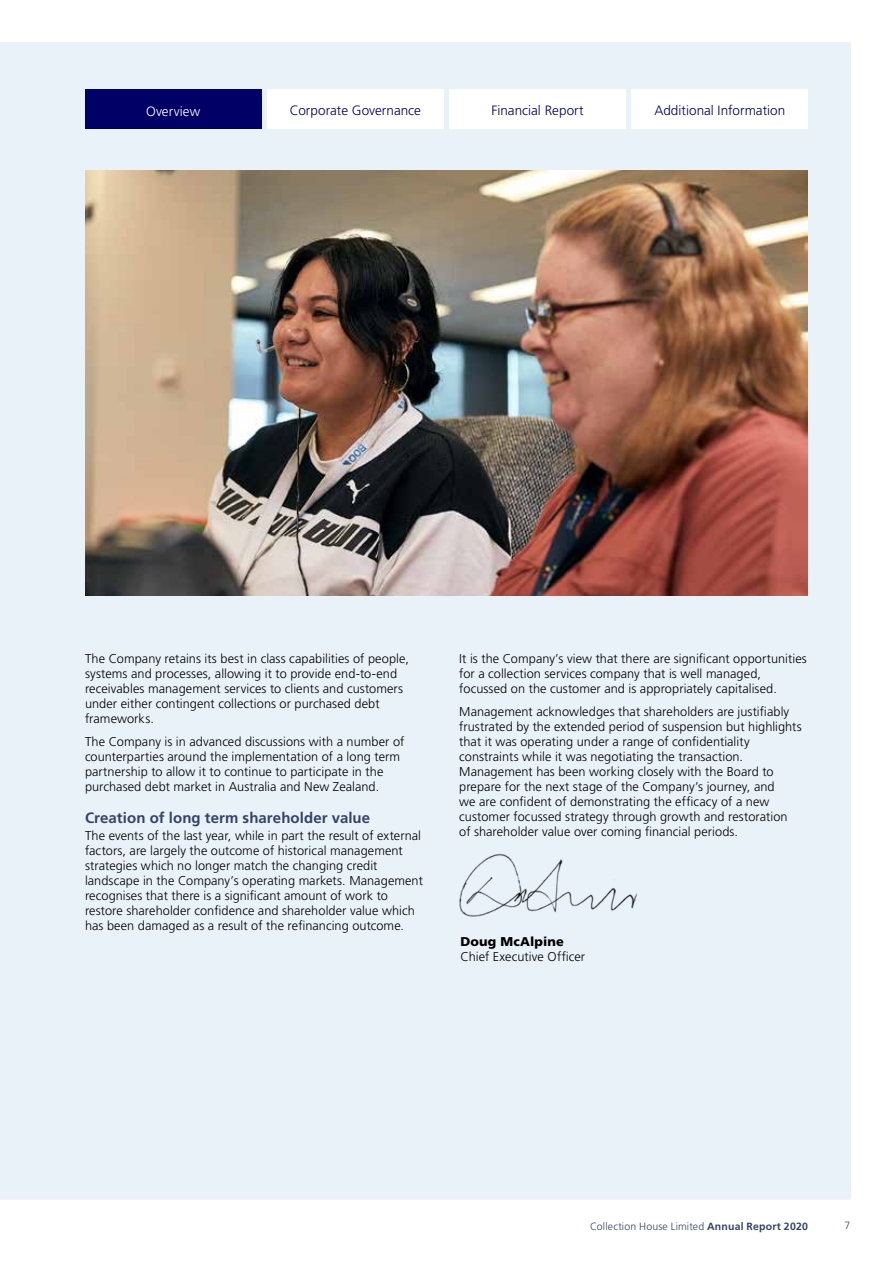
<style>
.page{position:relative;width:893px;height:1263px;background:#fff}
.page>*{position:absolute;margin:0;border:0;box-sizing:border-box;transform-origin:0 0}
.t1{font:700 15px "Frutiger";letter-spacing:.005em;color:#314467}
.t2{font:300 13.5px "Frutiger";color:#006}
.t3{font:300 13.5px "Frutiger";letter-spacing:.005em;color:#fff}
.t4{font:300 12.75px/15px "Frutiger";letter-spacing:.005em;color:#000}
.t5{font:900 12.75px "Frutiger";letter-spacing:.01em;color:#000}
.t6{font:300 10.5px "Frutiger";letter-spacing:.015em;color:#314467}
.s1{font-weight:700}
</style>
<div class="page">
<div style="left:0;top:43px;width:850px;height:1156px;background:#eaf2f9"></div>
<img style="left:459px;top:853px;width:178px;height:64px">
<img style="left:85px;top:170px;width:723px;height:425px">
<div style="left:267px;top:90px;width:176px;height:39px;background:#fff"></div>
<div style="left:449px;top:90px;width:177px;height:39px;background:#fff"></div>
<div style="left:632px;top:90px;width:176px;height:39px;background:#fff"></div>
<div style="left:85px;top:90px;width:176px;height:39px;background:#006"></div>
<p class="t3" style="left:146px;top:104px;width:56px">Overview</p>
<p class="t2" style="left:290px;top:102px;width:133px">Corporate Governance</p>
<p class="t2" style="left:491px;top:102px;width:94px">Financial Report</p>
<p class="t2" style="left:654px;top:102px;width:133px">Additional Information</p>
<p class="t4" style="left:85px;top:651px;width:325px">The Company retains its best in class capabilities of people, systems and processes, allowing it to provide end-to-end receivables management services to clients and customers under either contingent collections or purchased debt frameworks.</p>
<p class="t4" style="left:85px;top:734px;width:321px">The Company is in advanced discussions with a number of counterparties around the implementation of a long term partnership to allow it to continue to participate in the purchased debt market in Australia and New Zealand.</p>
<p class="t1" style="left:85px;top:809px;width:287px">Creation of long term shareholder value</p>
<p class="t4" style="left:85px;top:828px;width:339px">The events of the last year, while in part the result of external factors, are largely the outcome of historical management strategies which no longer match the changing credit landscape in the Company’s operating markets. Management recognises that there is a significant amount of work to restore shareholder confidence and shareholder value which has been damaged as a result of the refinancing outcome.</p>
<p class="t4" style="left:459px;top:651px;width:349px">It is the Company’s view that there are significant opportunities for a collection services company that is well managed, focussed on the customer and is appropriately capitalised.</p>
<p class="t4" style="left:459px;top:704px;width:344px">Management acknowledges that shareholders are justifiably frustrated by the extended period of suspension but highlights that it was operating under a range of confidentiality constraints while it was negotiating the transaction.<br>Management has been working closely with the Board to prepare for the next stage of the Company’s journey, and<br>we are confident of demonstrating the efficacy of a new customer focussed strategy through growth and restoration of shareholder value over coming financial periods.</p>
<p class="t5" style="left:460px;top:934px;width:105px">Doug McAlpine</p>
<p class="t4" style="left:460px;top:949px;width:126px">Chief Executive Officer</p>
<p class="t6" style="left:590px;top:1220px;width:219px">Collection House Limited <span class="s1">Annual Report 2020</span></p>
<p class="t6" style="left:845px;top:1220px;width:7px">7</p>
</div>
